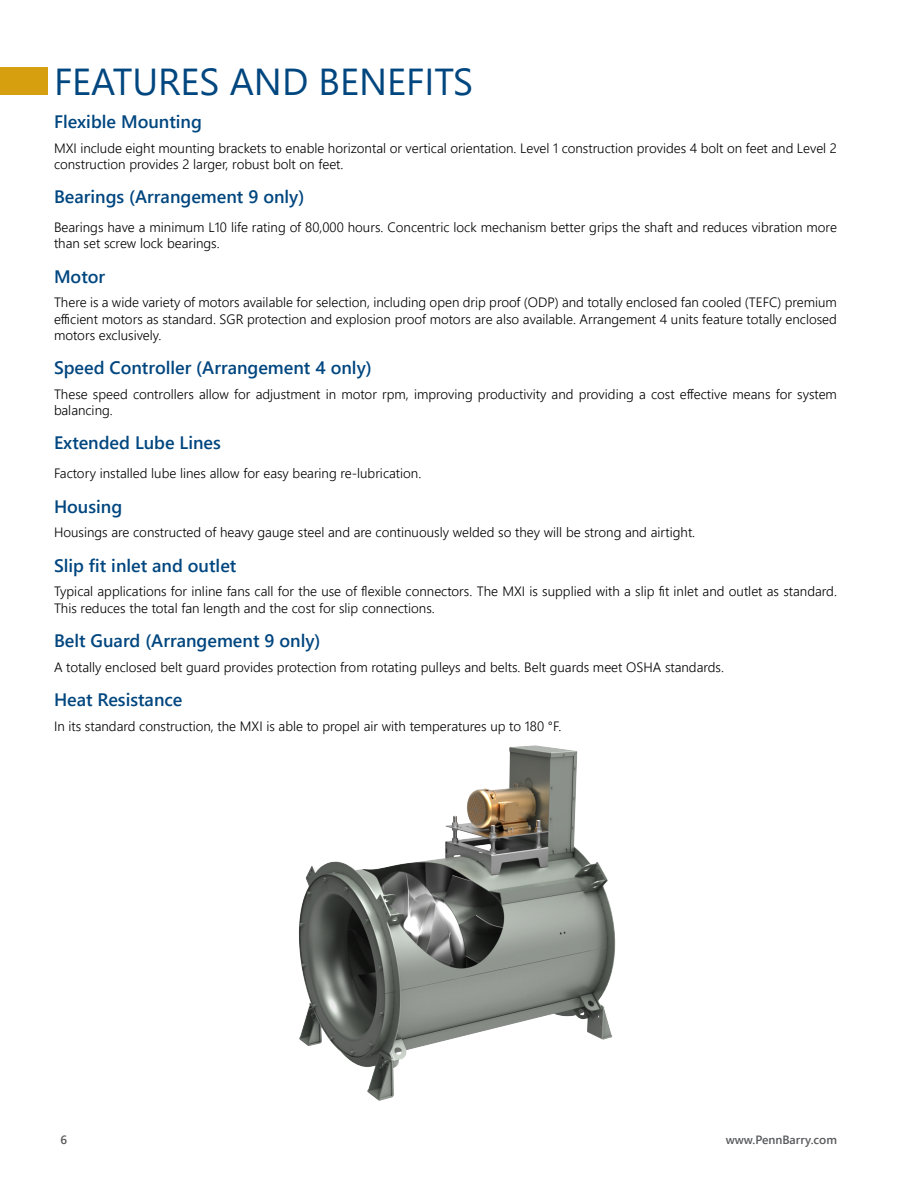
<style>
.page{position:relative;width:918px;height:1188px;background:#fff}
.page>*{position:absolute;margin:0;border:0;box-sizing:border-box;transform-origin:0 0}
.t1{font:37.5px "Segoe UI";color:#00467f}
.t2{font:600 18px "Segoe UI";color:#00467f}
.t3{font:300 13.5px/16.2px "Segoe UI";color:#000}
.t4{font:600 12px "Segoe UI";color:#58595b}
</style>
<div class="page">
<div style="left:0;top:68px;width:48px;height:27px;background:#d59f0f"></div>
<img style="left:299px;top:746px;width:317px;height:355px">
<h1 class="t1" style="left:54px;top:46px;width:421px">FEATURES AND BENEFITS</h1>
<h2 class="t2" style="left:54px;top:105px;width:149px">Flexible Mounting</h2>
<p class="t3" style="left:54px;top:138px;width:785px">MXI include eight mounting brackets to enable horizontal or vertical orientation. Level 1 construction provides 4 bolt on feet and Level 2 construction provides 2 larger, robust bolt on feet.</p>
<h2 class="t2" style="left:54px;top:180px;width:252px">Bearings (Arrangement 9 only)</h2>
<p class="t3" style="left:54px;top:218px;width:784px">Bearings have a minimum L10 life rating of 80,000 hours. Concentric lock mechanism better grips the shaft and reduces vibration more than set screw lock bearings.</p>
<h2 class="t2" style="left:54px;top:259px;width:53px">Motor</h2>
<p class="t3" style="left:54px;top:293px;width:785px;text-align:justify">There is a wide variety of motors available for selection, including open drip proof (ODP) and totally enclosed fan cooled (TEFC) premium efficient motors as standard. SGR protection and explosion proof motors are also available. Arrangement 4 units feature totally enclosed motors exclusively.</p>
<h2 class="t2" style="left:54px;top:351px;width:319px">Speed Controller (Arrangement 4 only)</h2>
<p class="t3" style="left:54px;top:385px;width:784px">These speed controllers allow for adjustment in motor rpm, improving productivity and providing a cost effective means for system balancing.</p>
<h2 class="t2" style="left:54px;top:426px;width:168px">Extended Lube Lines</h2>
<p class="t3" style="left:54px;top:464px;width:369px">Factory installed lube lines allow for easy bearing re-lubrication.</p>
<h2 class="t2" style="left:54px;top:489px;width:70px">Housing</h2>
<p class="t3" style="left:54px;top:523px;width:643px">Housings are constructed of heavy gauge steel and are continuously welded so they will be strong and airtight.</p>
<h2 class="t2" style="left:54px;top:548px;width:184px">Slip fit inlet and outlet</h2>
<p class="t3" style="left:54px;top:582px;width:784px">Typical applications for inline fans call for the use of flexible connectors. The MXI is supplied with a slip fit inlet and outlet as standard.<br>This reduces the total fan length and the cost for slip connections.</p>
<h2 class="t2" style="left:54px;top:624px;width:268px">Belt Guard (Arrangement 9 only)</h2>
<p class="t3" style="left:54px;top:658px;width:672px">A totally enclosed belt guard provides protection from rotating pulleys and belts. Belt guards meet OSHA standards.</p>
<h2 class="t2" style="left:54px;top:683px;width:130px">Heat Resistance</h2>
<p class="t3" style="left:54px;top:717px;width:509px">In its standard construction, the MXI is able to propel air with temperatures up to 180 °F.</p>
<p class="t4" style="left:60px;top:1129px;width:8px">6</p>
<p class="t4" style="left:726px;top:1129px;width:113px">www.PennBarry.com</p>
</div>
